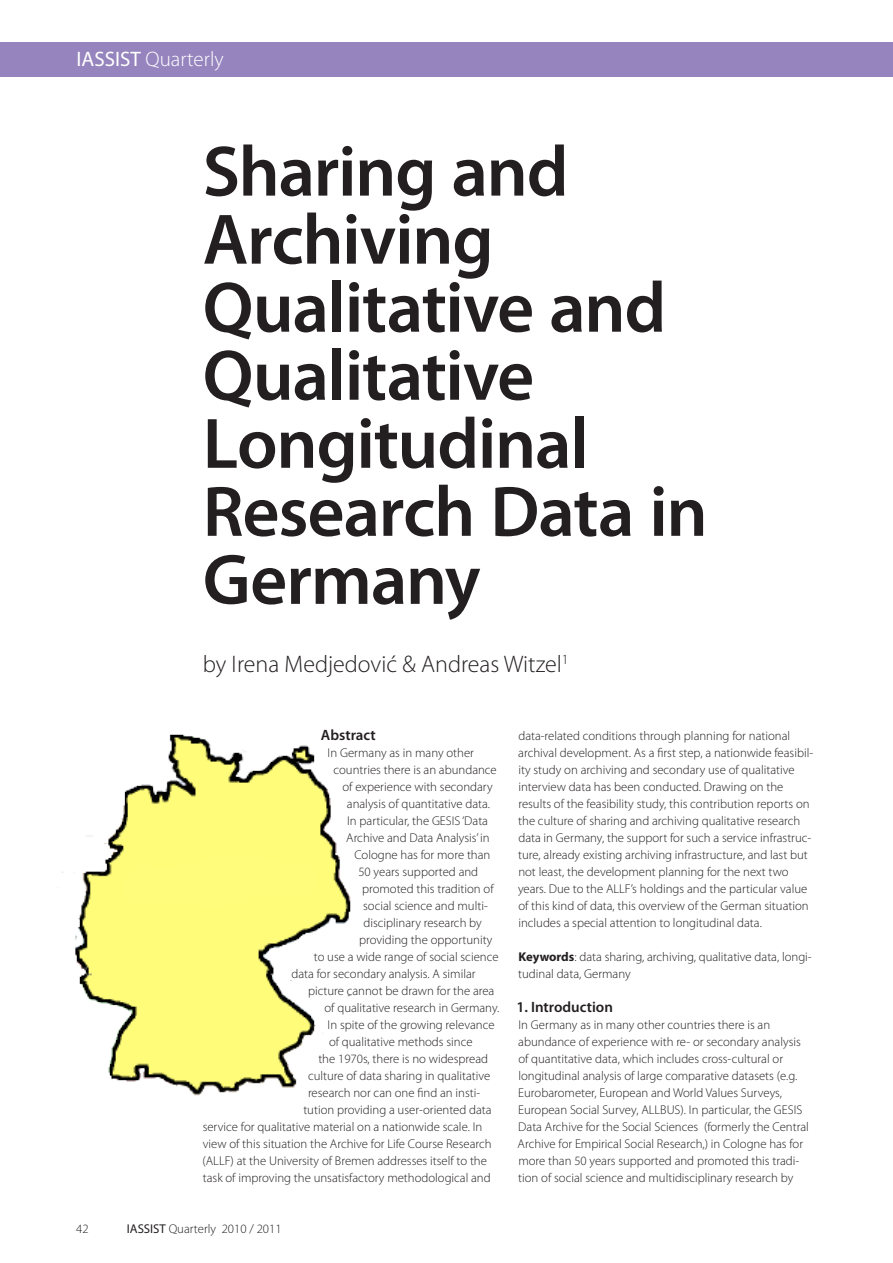
<style>
.page{position:relative;width:893px;height:1263px;background:#fff}
.page>*{position:absolute;margin:0;border:0;box-sizing:border-box;transform-origin:0 0}
.Headline{font:600 72px/68.1px "Myriad Pro";letter-spacing:-.015em;color:#231f20}
.Standfirst{font:300 24px "Myriad Pro";color:#231f20}
.t1{font:300 21px "Myriad Pro";color:#fff}
.Subheading{font:600 15px "Myriad Pro";color:#231f20}
.t2{font:300 12.75px/17px "Myriad Pro";color:#231f20}
.s1{font-weight:400}
.s2{font-weight:700}
</style>
<div class="page">
<img style="left:57px;top:734px;width:295px;height:362px">
<div style="left:0;top:43px;width:893px;height:34px;background:#9684be"></div>
<h3 class="t1" style="left:77px;top:46px;width:149px"><span class="s1">IASSIST</span> Quarterly</h3>
<p class="Headline" style="left:203px;top:136px;width:507px">Sharing and<br>Archiving<br>Qualitative and<br>Qualitative<br>Longitudinal<br>Research Data in<br>Germany</p>
<p class="Standfirst" style="left:203px;top:649px;width:368px">by Irena Medjedović &amp; Andreas Witzel<sup>1</sup></p>
<p class="Subheading" style="left:321px;top:725px;width:56px">Abstract</p>
<p class="t2" style="left:328px;top:744px;width:148px">In Germany as in many other</p>
<p class="t2" style="left:333px;top:761px;width:165px">countries there is an abundance</p>
<p class="t2" style="left:342px;top:778px;width:152px">of experience with secondary</p>
<p class="t2" style="left:347px;top:795px;width:145px">analysis of quantitative data.</p>
<p class="t2" style="left:347px;top:812px;width:143px">In particular, the GESIS ‘Data</p>
<p class="t2" style="left:346px;top:829px;width:145px">Archive and Data Analysis’ in</p>
<p class="t2" style="left:354px;top:846px;width:137px">Cologne has for more than</p>
<p class="t2" style="left:358px;top:863px;width:121px">50 years supported and</p>
<p class="t2" style="left:362px;top:880px;width:133px">promoted this tradition of</p>
<p class="t2" style="left:363px;top:897px;width:126px">social science and multi-</p>
<p class="t2" style="left:364px;top:914px;width:120px">disciplinary research by</p>
<p class="t2" style="left:359px;top:931px;width:135px">providing the opportunity</p>
<p class="t2" style="left:314px;top:948px;width:186px">to use a wide range of social science</p>
<p class="t2" style="left:292px;top:965px;width:186px">data for secondary analysis. A similar</p>
<p class="t2" style="left:308px;top:982px;width:188px">picture cannot be drawn for the area</p>
<p class="t2" style="left:324px;top:999px;width:176px">of qualitative research in Germany.</p>
<p class="t2" style="left:328px;top:1016px;width:169px">In spite of the growing relevance</p>
<p class="t2" style="left:329px;top:1033px;width:145px">of qualitative methods since</p>
<p class="t2" style="left:318px;top:1050px;width:171px">the 1970s, there is no widespread</p>
<p class="t2" style="left:308px;top:1067px;width:184px">culture of data sharing in qualitative</p>
<p class="t2" style="left:308px;top:1084px;width:174px">research nor can one find an insti-</p>
<p class="t2" style="left:303px;top:1101px;width:190px">tution providing a user-oriented data</p>
<p class="t2" style="left:203px;top:1118px;width:281px">service for qualitative material on a nationwide scale. In</p>
<p class="t2" style="left:203px;top:1135px;width:290px">view of this situation the Archive for Life Course Research</p>
<p class="t2" style="left:203px;top:1152px;width:286px">(ALLF) at the University of Bremen addresses itself to the</p>
<p class="t2" style="left:203px;top:1169px;width:289px">task of improving the unsatisfactory methodological and</p>
<p class="t2" style="left:76px;top:1220px;width:14px">42</p>
<p class="t2" style="left:127px;top:1220px;width:156px"><span class="s1">IASSIST</span> Quarterly 2010 / 2011</p>
<p class="t2" style="left:518px;top:727px;width:297px">data-related conditions through planning for national archival development. As a first step, a nationwide feasibil&shy;ity study on archiving and secondary use of qualitative interview data has been conducted. Drawing on the results of the feasibility study, this contribution reports on the culture of sharing and archiving qualitative research data in Germany, the support for such a service infrastruc&shy;ture, already existing archiving infrastructure, and last but not least, the development planning for the next two years. Due to the ALLF’s holdings and the particular value of this kind of data, this overview of the German situation includes a special attention to longitudinal data.</p>
<p class="t2" style="left:518px;top:948px;width:295px"><span class="s2">Keywords</span>: data sharing, archiving, qualitative data, longi&shy;tudinal data, Germany</p>
<p class="Subheading" style="left:516px;top:997px;width:98px">1. Introduction</p>
<p class="t2" style="left:518px;top:1016px;width:293px">In Germany as in many other countries there is an abundance of experience with re- or secondary analysis of quantitative data, which includes cross-cultural or longitudinal analysis of large comparative datasets (e.g.<br>Eurobarometer, European and World Values Surveys, European Social Survey, ALLBUS). In particular, the GESIS Data Archive for the Social Sciences (formerly the Central Archive for Empirical Social Research,) in Cologne has for more than 50 years supported and promoted this tradi&shy;tion of social science and multidisciplinary research by</p>
</div>
